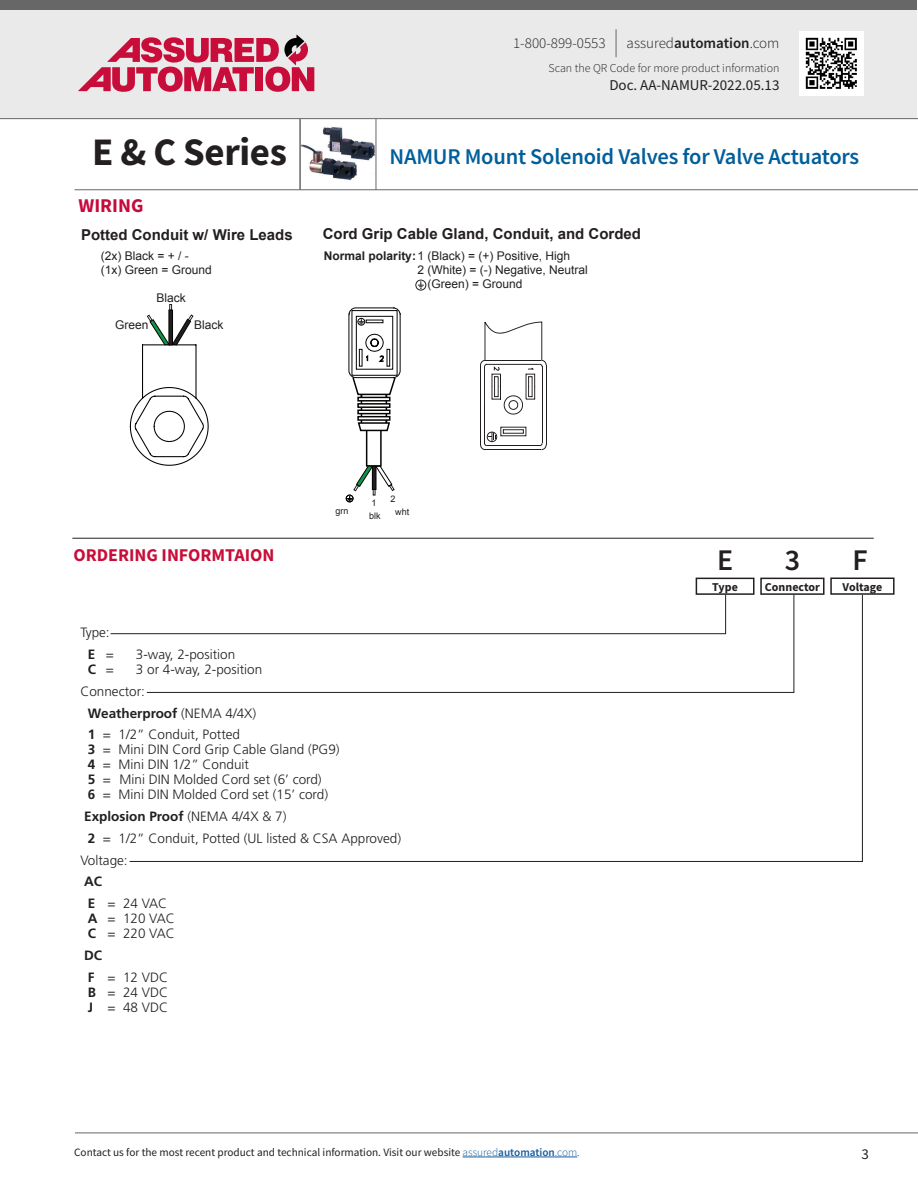
<style>
.page{position:relative;width:918px;height:1188px;background:#fff}
.page>*{position:absolute;margin:0;border:0;box-sizing:border-box;transform-origin:0 0}
.t1{font:700 39px "Source Sans Pro";letter-spacing:-.01em;color:#231f20}
.t2{font:600 30px "Source Sans Pro";color:#231f20}
.t3{font:600 22.5px "Source Sans Pro";letter-spacing:-.01em;color:#005f9b}
.t4{font:700 19.5px "Source Sans Pro";color:#c6093b}
.t5{font:700 18px "Source Sans Pro";color:#c80d3a}
.t6{font:700 15px "Arial";color:#231f20}
.t7{font:300 15px "Source Sans Pro";color:#231f20}
.t8{font:15px "Source Sans Pro";color:#231f20}
.bullets{font:300 13.5px/15px "Frutiger LT Std";color:#231f20}
.bullets-2{font:700 13.5px "Frutiger LT Std";color:#231f20}
.t9{font:12px/14.4px "Arial";color:#231f20}
.t10{font:300 12px "Source Sans Pro";color:#231f20}
.t11{font:700 12px "Source Sans Pro";color:#231f20}
.t12{font:11.25px "Source Sans Pro";color:#231f20}
.t13{font:9px "Arial";color:#231f20}
.s1{font-weight:600}
.s2{font-weight:700}
.s3{font-weight:300}
.s4{font-weight:300;color:#175d9e}
.s5{font-weight:600;color:#175d9e}
</style>
<div class="page">
<img style="left:301px;top:127px;width:74px;height:53px">
<hr style="left:75px;top:189px;width:843px;height:1px;background:#666766">
<hr style="left:376px;top:119px;width:1px;height:71px;background:#666766">
<div style="left:0;top:0;width:917px;height:118px;background:#eaeaea"></div>
<svg style="left:78px;top:34px;width:236px;height:58px"></svg>
<hr style="left:0;top:118px;width:918px;height:1px;background:#666766">
<svg style="left:616px;top:29px;width:1px;height:28px"></svg>
<div style="left:0;top:0;width:917px;height:9px;background:#666766"></div>
<img style="left:799px;top:31px;width:64px;height:64px">
<hr style="left:463px;top:1157px;width:114px;height:1px;background:#175d9e">
<hr style="left:75px;top:1133px;width:843px;height:1px;background:#666766">
<hr style="left:300px;top:119px;width:1px;height:71px;background:#666766">
<div style="left:760px;top:578px;width:65px;height:17px;border:2px solid #231f20"></div>
<div style="left:696px;top:578px;width:58px;height:17px;border:2px solid #231f20"></div>
<div style="left:830px;top:578px;width:65px;height:17px;border:2px solid #231f20"></div>
<svg style="left:129px;top:594px;width:734px;height:268px"></svg>
<hr style="left:542px;top:367px;width:1px;height:76px;background:#231f20">
<hr style="left:487px;top:445px;width:53px;height:1px;background:#231f20">
<hr style="left:484px;top:405px;width:1px;height:38px;background:#231f20">
<svg style="left:540px;top:443px;width:7px;height:7px"></svg>
<svg style="left:480px;top:427px;width:47px;height:23px"></svg>
<svg style="left:480px;top:322px;width:67px;height:93px"></svg>
<hr style="left:546px;top:365px;width:1px;height:80px;background:#231f20">
<hr style="left:485px;top:449px;width:56px;height:1px;background:#231f20">
<hr style="left:480px;top:365px;width:1px;height:80px;background:#231f20">
<hr style="left:485px;top:360px;width:56px;height:1px;background:#231f20">
<svg style="left:129px;top:304px;width:80px;height:162px"></svg>
<div style="left:366px;top:430px;width:16px;height:37px;border:2px solid #040503"></div>
<svg style="left:350px;top:309px;width:49px;height:123px"></svg>
<div style="left:357px;top:397px;width:34px;height:5px;border:2px solid #040503"></div>
<div style="left:357px;top:403px;width:34px;height:5px;border:2px solid #040503"></div>
<div style="left:357px;top:410px;width:34px;height:4px;border:2px solid #040503"></div>
<div style="left:357px;top:416px;width:34px;height:5px;border:2px solid #040503"></div>
<div style="left:352px;top:310px;width:46px;height:66px;border:1px solid #040503"></div>
<div style="left:348px;top:307px;width:53px;height:71px;border:1px solid #040503;border-radius:7px"></div>
<svg style="left:347px;top:465px;width:48px;height:36px"></svg>
<div style="left:346px;top:495px;width:7px;height:7px;border:1px solid #040503;border-radius:50%"></div>
<div style="left:415px;top:280px;width:11px;height:10px;border:1px solid #231f20;border-radius:50%"></div>
<svg style="left:418px;top:282px;width:5px;height:7px"></svg>
<hr style="left:72px;top:538px;width:802px;height:1px;background:#231f20">
<p class="t7" style="left:513px;top:34px;width:94px">1-800-899-0553</p>
<p class="t7" style="left:627px;top:34px;width:154px">assured<span class="s1">automation</span>.com</p>
<p class="t10" style="left:549px;top:61px;width:232px">Scan the QR Code for more product information</p>
<p class="t8" style="left:609px;top:76px;width:172px">Doc. AA-NAMUR-2022.05.13</p>
<h1 class="t1" style="left:92px;top:126px;width:196px">E &amp; C Series</h1>
<h3 class="t3" style="left:389px;top:142px;width:471px">NAMUR Mount Solenoid Valves for Valve Actuators</h3>
<p class="t4" style="left:78px;top:193px;width:67px">WIRING</p>
<p class="t6" style="left:81px;top:224px;width:213px">Potted Conduit w/ Wire Leads</p>
<p class="t9" style="left:101px;top:248px;width:113px">(2x) Black = + / - (1x) Green = Ground</p>
<p class="t9" style="left:156px;top:290px;width:31px">Black</p>
<p class="t9" style="left:115px;top:318px;width:35px">Green</p>
<p class="t9" style="left:194px;top:318px;width:31px">Black</p>
<p class="t6" style="left:323px;top:224px;width:320px">Cord Grip Cable Gland, Conduit, and Corded</p>
<p class="t9" style="left:324px;top:248px;width:248px"><span class="s2">Normal polarity:</span> 1 (Black) = (+) Positive, High</p>
<p class="t9" style="left:418px;top:263px;width:172px">2 (White) = (-) Negative, Neutral</p>
<p class="t9" style="left:428px;top:277px;width:97px">(Green) = Ground</p>
<p class="t5" style="left:73px;top:543px;width:203px">ORDERING INFORMTAION</p>
<p class="t13" style="left:335px;top:505px;width:15px">grn</p>
<p class="t13" style="left:372px;top:497px;width:7px">1</p>
<p class="t13" style="left:369px;top:510px;width:13px">blk</p>
<p class="t13" style="left:391px;top:493px;width:7px">2</p>
<p class="t13" style="left:395px;top:506px;width:16px">wht</p>
<p class="bullets" style="left:80px;top:625px;width:31px">Type:</p>
<p class="bullets-2" style="left:88px;top:647px;width:28px">E <span class="s3">=</span></p>
<p class="bullets" style="left:136px;top:647px;width:101px">3-way, 2-position</p>
<p class="bullets-2" style="left:88px;top:662px;width:28px">C <span class="s3">=</span></p>
<p class="bullets" style="left:136px;top:662px;width:128px">3 or 4-way, 2-position</p>
<p class="bullets" style="left:80px;top:684px;width:66px">Connector:</p>
<p class="bullets-2" style="left:88px;top:705px;width:170px">Weatherproof <span class="s3">(NEMA 4/4X)</span></p>
<p class="bullets" style="left:88px;top:727px;width:253px"><span class="s2">1</span> = 1/2” Conduit, Potted<br><span class="s2">3</span> = Mini DIN Cord Grip Cable Gland (PG9)<br><span class="s2">4</span> = Mini DIN 1/2” Conduit<br><span class="s2">5</span> = Mini DIN Molded Cord set (6’ cord)<br><span class="s2">6</span> = Mini DIN Molded Cord set (15’ cord)</p>
<p class="bullets-2" style="left:84px;top:809px;width:204px">Explosion Proof <span class="s3">(NEMA 4/4X &amp; 7)</span></p>
<p class="bullets" style="left:88px;top:831px;width:315px"><span class="s2">2</span> = 1/2” Conduit, Potted (UL listed &amp; CSA Approved)</p>
<p class="bullets" style="left:80px;top:853px;width:49px">Voltage:</p>
<p class="bullets-2" style="left:84px;top:874px;width:19px">AC</p>
<p class="bullets" style="left:88px;top:896px;width:88px"><span class="s2">E</span> = 24 VAC<br><span class="s2">A</span> = 120 VAC<br><span class="s2">C</span> = 220 VAC</p>
<p class="bullets-2" style="left:84px;top:947px;width:19px">DC</p>
<p class="bullets" style="left:88px;top:970px;width:82px;text-align:justify"><span class="s2">F</span> = 12 VDC <span class="s2">B</span> = 24 VDC <span class="s2">J</span> = 48 VDC</p>
<p class="t2" style="left:717px;top:541px;width:18px">E</p>
<p class="t2" style="left:785px;top:541px;width:17px">3</p>
<p class="t2" style="left:853px;top:541px;width:17px">F</p>
<p class="t11" style="left:712px;top:579px;width:27px">Type</p>
<p class="t11" style="left:765px;top:579px;width:56px">Connector</p>
<p class="t11" style="left:843px;top:579px;width:41px">Voltage</p>
<p class="t12" style="left:74px;top:1145px;width:507px">Contact us for the most recent product and technical information. Visit our website <span class="s4">assured</span><span class="s5">automation</span><span class="s4">.com</span><span class="s3">.</span></p>
<p class="t8" style="left:861px;top:1144px;width:9px">3</p>
</div>
